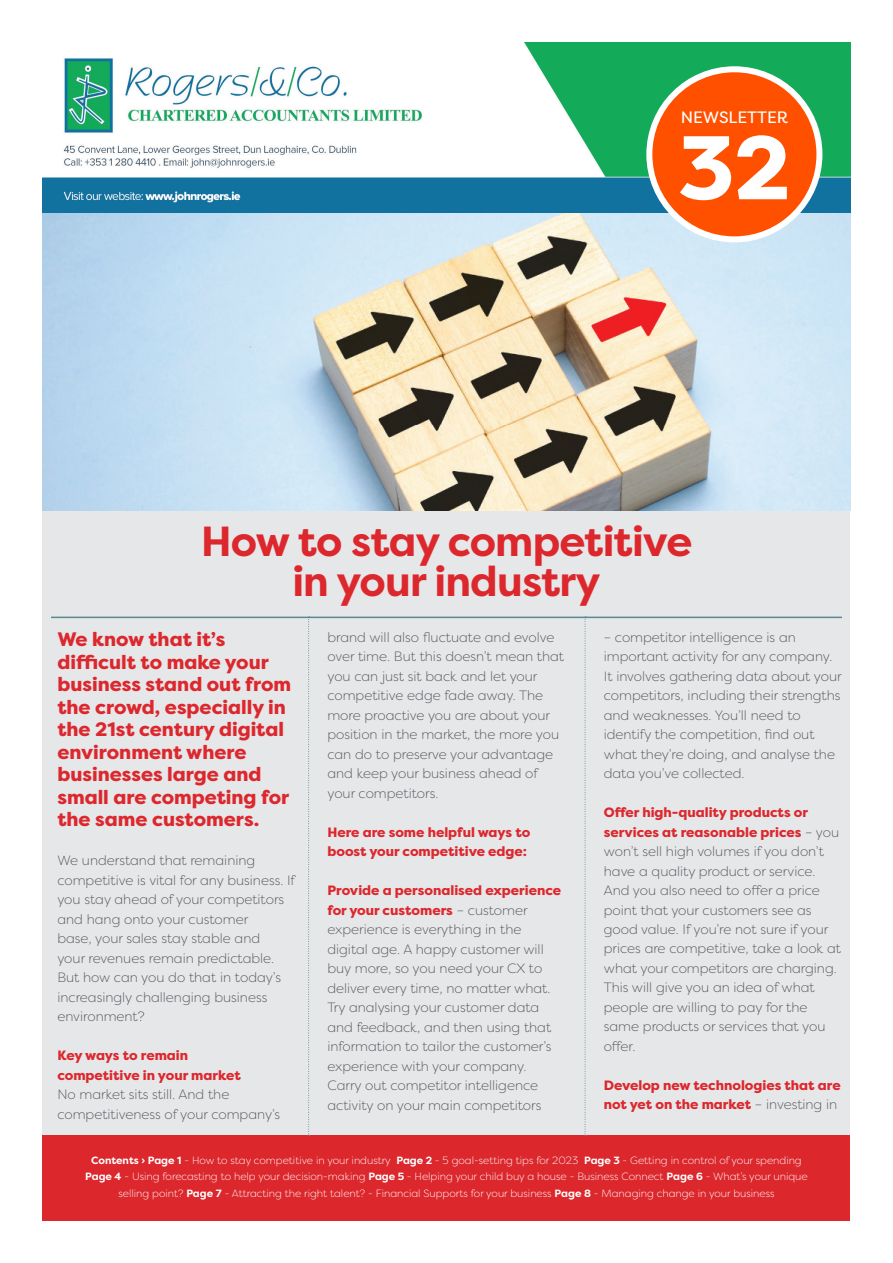
<style>
.page{position:relative;width:893px;height:1263px;background:#fff}
.page>*{position:absolute;margin:0;border:0;box-sizing:border-box;transform-origin:0 0}
.t1{font:800 90px "Filson Pro";color:#fff}
.t2{font:700 42px/40.5px "Filson Pro";letter-spacing:-.02em;color:#dc272d;text-align:center}
.t3{font:800 19.5px/22.5px "Filson Pro";color:#dc272d}
.t4{font:16.5px "Filson Pro";color:#fff}
.t5{font:300 13.5px/19.5px "Filson Pro";color:#54555a}
.t6{font:800 13.5px/19.5px "Filson Pro";color:#dc272d}
.t7{font:300 10.5px/16.5px "Filson Pro";color:#fff;text-align:center}
.s1{font-weight:800;color:#dc272d}
.s2{font-weight:300;color:#54555a}
.s3{font-weight:700}
</style>
<div class="page">
<div style="left:43px;top:425px;width:807px;height:710px;background:#e6e7e9"></div>
<img style="left:43px;top:43px;width:807px;height:467px">
<div style="left:43px;top:1135px;width:807px;height:85px;background:#dc272d"></div>
<hr style="left:51px;top:617px;width:791px;height:1px;background:#5b8692">
<svg style="left:308px;top:618px;width:2px;height:518px"></svg>
<svg style="left:585px;top:618px;width:1px;height:518px"></svg>
<div style="left:649px;top:69px;width:170px;height:170px;background:#ff5000;border-radius:50%"></div>
<div style="left:646px;top:66px;width:176px;height:176px;border:6px solid #fff;border-radius:50%"></div>
<p class="t4" style="left:681px;top:106px;width:109px">NEWSLETTER</p>
<h1 class="t1" style="left:678px;top:111px;width:114px">32</h1>
<h2 class="t2" style="left:201px;top:521px;width:493px">How to stay competitive in your industry</h2>
<h3 class="t3" style="left:57px;top:629px;width:235px">We know that it’s difficult to make your business stand out from the crowd, especially in the 21st century digital environment where businesses large and small are competing for the same customers.</h3>
<p class="t5" style="left:57px;top:850px;width:239px">We understand that remaining competitive is vital for any business. If you stay ahead of your competitors and hang onto your customer<br>base, your sales stay stable and<br>your revenues remain predictable.<br>But how can you do that in today’s increasingly challenging business environment?</p>
<p class="t6" style="left:57px;top:1046px;width:185px">Key ways to remain competitive in your market</p>
<p class="t5" style="left:57px;top:1084px;width:224px">No market sits still. And the competitiveness of your company’s</p>
<p class="t5" style="left:327px;top:627px;width:238px">brand will also fluctuate and evolve over time. But this doesn’t mean that you can just sit back and let your competitive edge fade away. The more proactive you are about your position in the market, the more you can do to preserve your advantage and keep your business ahead of your competitors.</p>
<p class="t6" style="left:327px;top:822px;width:204px">Here are some helpful ways to boost your competitive edge:</p>
<p class="t5" style="left:327px;top:880px;width:235px"><span class="s1">Provide a personalised experience for your customers</span> – customer experience is everything in the digital age. A happy customer will buy more, so you need your CX to deliver every time, no matter what.<br>Try analysing your customer data and feedback, and then using that information to tailor the customer’s experience with your company.<br>Carry out competitor intelligence activity on your main competitors</p>
<p class="t5" style="left:604px;top:627px;width:239px">– competitor intelligence is an important activity for any company.<br>It involves gathering data about your competitors, including their strengths and weaknesses. You’ll need to identify the competition, find out what they’re doing, and analyse the data you’ve collected.</p>
<p class="t5" style="left:604px;top:802px;width:239px"><span class="s1">Offer high-quality products or services at reasonable prices</span> – you won’t sell high volumes if you don’t have a quality product or service.<br>And you also need to offer a price point that your customers see as good value. If you’re not sure if your prices are competitive, take a look at what your competitors are charging.<br>This will give you an idea of what people are willing to pay for the same products or services that you offer.</p>
<p class="t6" style="left:604px;top:1076px;width:238px">Develop new technologies that are not yet on the market <span class="s2">– investing in</span></p>
<p class="t7" style="left:85px;top:1151px;width:724px"><span class="s3">Contents › Page 1</span> - How to stay competitive in your industry <span class="s3">Page 2</span> - 5 goal-setting tips for 2023 <span class="s3">Page 3</span> - Getting in control of your spending<br><span class="s3">Page 4</span> - Using forecasting to help your decision-making <span class="s3">Page 5</span> - Helping your child buy a house - Business Connect <span class="s3">Page 6</span> - What’s your unique selling point? <span class="s3">Page 7</span> - Attracting the right talent? - Financial Supports for your business <span class="s3">Page 8</span> - Managing change in your business</p>
</div>
